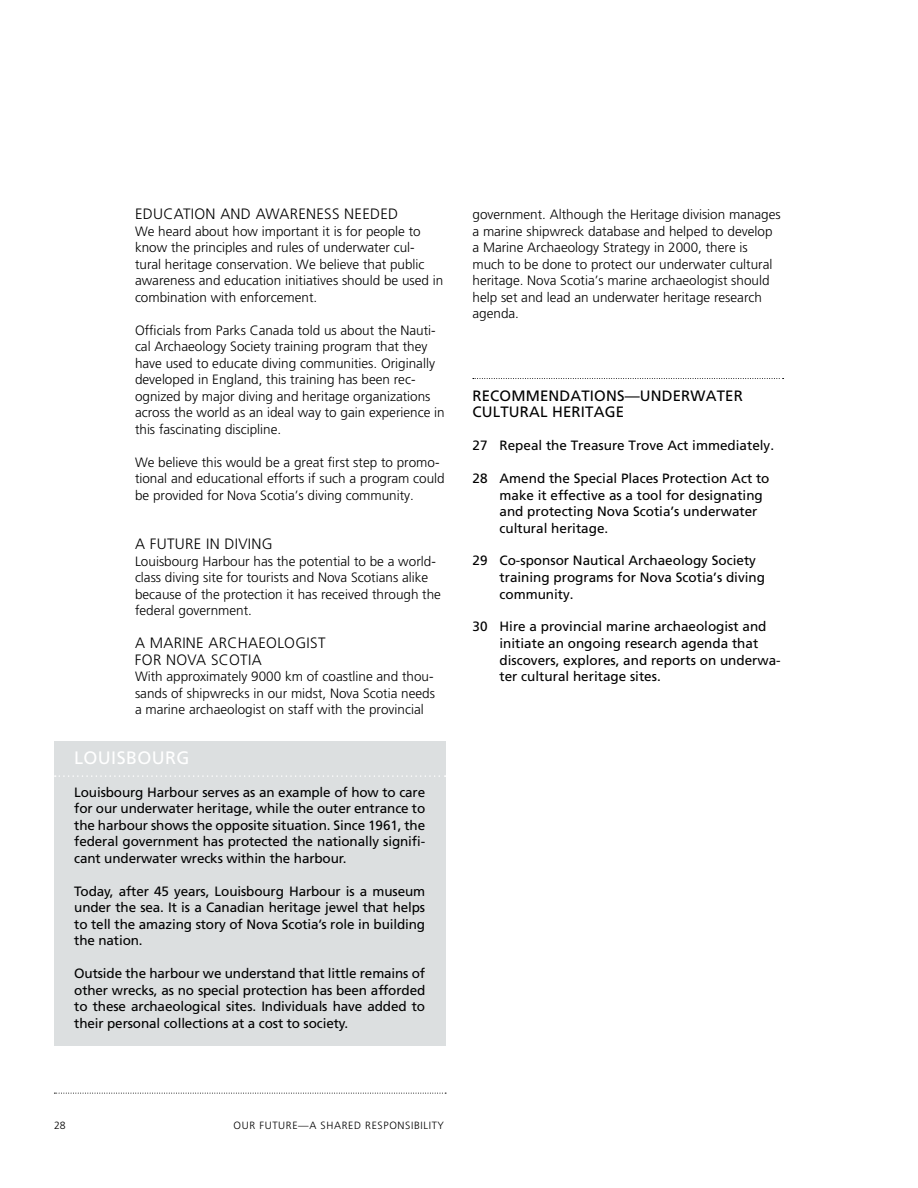
<style>
.page{position:relative;width:918px;height:1188px;background:#fff}
.page>*{position:absolute;margin:0;border:0;box-sizing:border-box;transform-origin:0 0}
.t1{font:18px "Frutiger";letter-spacing:.02em;color:#fff}
.t2{font:300 15px "Frutiger";letter-spacing:.02em;color:#000}
.t3{font:15px "Frutiger";letter-spacing:.01em;color:#000}
.t4{font:300 13.5px/16.5px "Frutiger";color:#000}
.t5{font:13.5px/16.5px "Frutiger";color:#000}
.t6{font:300 10.5px "Frutiger";letter-spacing:.06em;color:#000}
</style>
<div class="page">
<svg style="left:54px;top:1093px;width:392px;height:1px"></svg>
<svg style="left:473px;top:378px;width:311px;height:1px"></svg>
<div style="left:54px;top:742px;width:392px;height:304px;background:#dcdfe0"></div>
<svg style="left:55px;top:775px;width:391px;height:2px"></svg>
<p class="t2" style="left:135px;top:205px;width:28px">Education</p>
<p class="t2" style="left:220px;top:205px;width:56px">an d Awareness</p>
<p class="t2" style="left:344px;top:205px;width:56px">Needed</p>
<p class="t4" style="left:135px;top:223px;width:310px">We heard about how important it is for people to know the principles and rules of underwater cul&shy;tural heritage conservation. We believe that public awareness and education initiatives should be used in combination with enforcement.</p>
<p class="t4" style="left:135px;top:322px;width:311px">Officials from Parks Canada told us about the Nauti&shy;cal Archaeology Society training program that they have used to educate diving communities. Originally developed in England, this training has been rec&shy;ognized by major diving and heritage organizations across the world as an ideal way to gain experience in this fascinating discipline.</p>
<p class="t4" style="left:135px;top:454px;width:311px">We believe this would be a great first step to promo&shy;tional and educational efforts if such a program could be provided for Nova Scotia’s diving community.</p>
<p class="t2" style="left:135px;top:535px;width:32px">A Future</p>
<p class="t2" style="left:206px;top:535px;width:28px">in Diving</p>
<p class="t4" style="left:135px;top:553px;width:308px">Louisbourg Harbour has the potential to be a world&shy;class diving site for tourists and Nova Scotians alike because of the protection it has received through the federal government.</p>
<p class="t2" style="left:135px;top:634px;width:38px">A Marine</p>
<p class="t2" style="left:209px;top:634px;width:21px">Archaeo</p>
<p class="t2" style="left:277px;top:634px;width:17px">logist</p>
<p class="t2" style="left:135px;top:651px;width:10px">for</p>
<p class="t2" style="left:166px;top:651px;width:21px">Nova</p>
<p class="t2" style="left:211px;top:651px;width:18px">Scotia</p>
<p class="t4" style="left:135px;top:668px;width:302px;text-align:justify">With approximately 9000 km of coastline and thou&shy;sands of shipwrecks in our midst, Nova Scotia needs a marine archaeologist on staff with the provincial</p>
<h1 class="t1" style="left:74px;top:747px;width:48px">Louisbo</h1>
<h1 class="t1" style="left:152px;top:747px;width:25px">urg</h1>
<p class="t5" style="left:74px;top:783px;width:353px;text-align:justify">Louisbourg Harbour serves as an example of how to care for our underwater heritage, while the outer entrance to the harbour shows the opposite situation. Since 1961, the federal government has protected the nationally signifi&shy;cant underwater wrecks within the harbour.</p>
<p class="t5" style="left:74px;top:882px;width:352px;text-align:justify">Today, after 45 years, Louisbourg Harbour is a museum under the sea. It is a Canadian heritage jewel that helps to tell the amazing story of Nova Scotia’s role in building the nation.</p>
<p class="t5" style="left:74px;top:965px;width:353px;text-align:justify">Outside the harbour we understand that little remains of other wrecks, as no special protection has been afforded to these archaeological sites. Individuals have added to their personal collections at a cost to society.</p>
<p class="t4" style="left:472px;top:206px;width:310px">government. Although the Heritage division manages a marine shipwreck database and helped to develop a Marine Archaeology Strategy in 2000, there is much to be done to protect our underwater cultural heritage. Nova Scotia’s marine archaeologist should help set and lead an underwater heritage research agenda.</p>
<p class="t3" style="left:472px;top:386px;width:87px">Recommendations</p>
<p class="t3" style="left:625px;top:386px;width:69px">—underwat</p>
<p class="t3" style="left:725px;top:386px;width:16px">er</p>
<p class="t3" style="left:472px;top:403px;width:58px">cultural</p>
<p class="t3" style="left:552px;top:403px;width:29px">heritag</p>
<p class="t3" style="left:616px;top:403px;width:10px">e</p>
<p class="t5" style="left:472px;top:437px;width:303px">27 Repeal the Treasure Trove Act immediately.</p>
<p class="t5" style="left:500px;top:470px;width:272px;text-indent:-27px">28 Amend the Special Places Protection Act to make it effective as a tool for designating and protecting Nova Scotia’s underwater cultural heritage.</p>
<p class="t5" style="left:500px;top:552px;width:267px;text-indent:-27px">29 Co-sponsor Nautical Archaeology Society training programs for Nova Scotia’s diving community.</p>
<p class="t5" style="left:500px;top:618px;width:283px;text-indent:-27px">30 Hire a provincial marine archaeologist and initiate an ongoing research agenda that discovers, explores, and reports on underwa&shy;ter cultural heritage sites.</p>
<p class="t6" style="left:54px;top:1120px;width:13px">28</p>
<p class="t6" style="left:234px;top:1120px;width:39px">Our Future</p>
<p class="t6" style="left:298px;top:1120px;width:30px">—a share</p>
<p class="t6" style="left:354px;top:1120px;width:18px">d responsi</p>
<p class="t6" style="left:414px;top:1120px;width:31px">bility</p>
</div>
